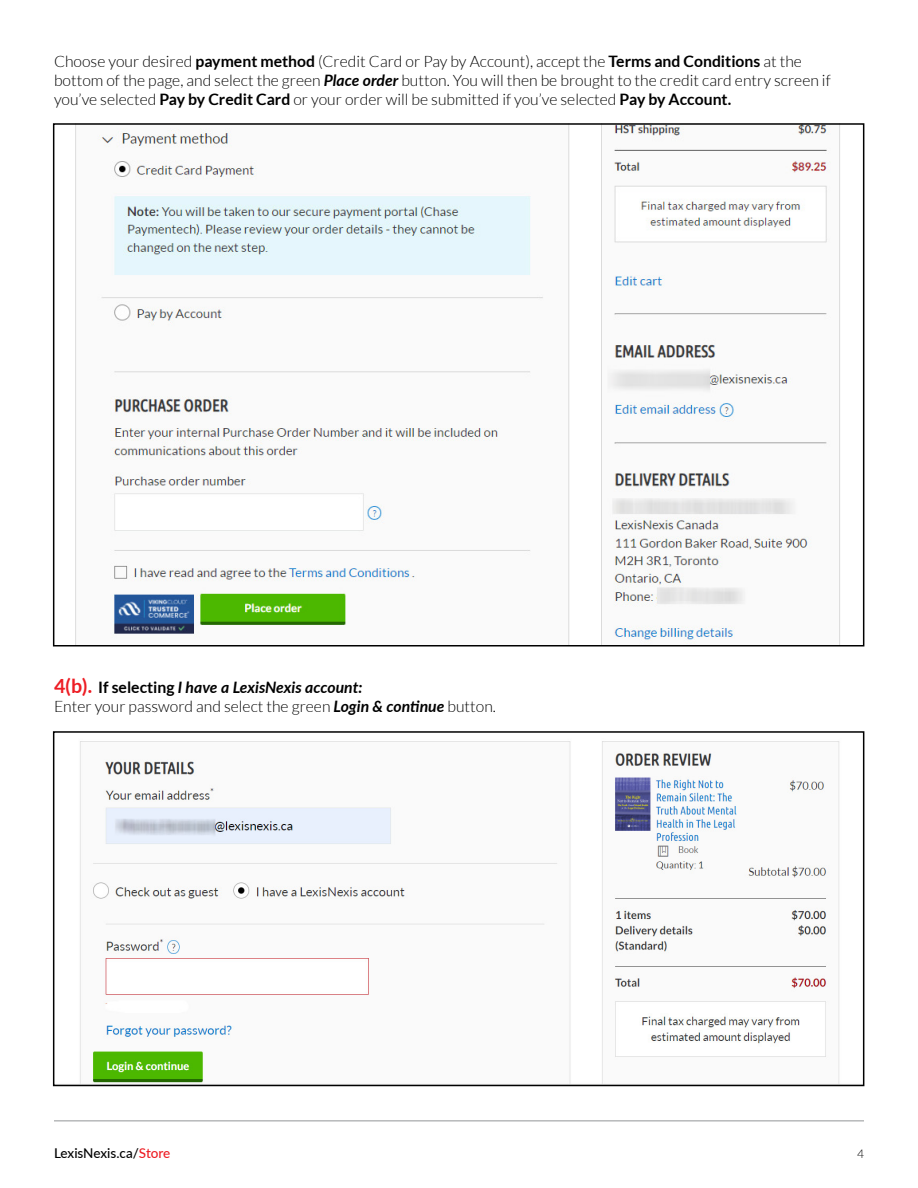
<style>
.page{position:relative;width:918px;height:1188px;background:#fff}
.page>*{position:absolute;margin:0;border:0;box-sizing:border-box;transform-origin:0 0}
.t1{font:300 15.75px/18.9px "Lato";color:#000}
.t2{font:500 13.5px "Lato";letter-spacing:-.005em;color:#000}
.t3{font:300 12px "Lato";color:#000}
.s1{font-weight:700}
.s2{font-weight:700;font-style:italic}
.s3{font-weight:700;font-size:19.5px;color:#ed1d24}
.s4{color:#ed1d24}
</style>
<div class="page">
<hr style="left:54px;top:1120px;width:810px;height:1px;background:#939598">
<img style="left:80px;top:741px;width:760px;height:342px">
<div style="left:53px;top:731px;width:811px;height:355px;border:2px solid #000"></div>
<img style="left:75px;top:126px;width:765px;height:517px">
<p class="t1" style="left:54px;top:52px;width:778px">Choose your desired <span class="s1">payment method</span> (Credit Card or Pay by Account), accept the <span class="s1">Terms and Conditions</span> at the bottom of the page, and select the green <span class="s2">Place order</span> button. You will then be brought to the credit card entry screen if you’ve selected <span class="s1">Pay by Credit Card</span> or your order will be submitted if you’ve selected <span class="s1">Pay by Account.</span></p>
<p class="t1" style="left:54px;top:678px;width:443px"><span class="s3">4(b).</span> <span class="s1">If selecting</span> <span class="s2">I have a LexisNexis account:<br></span>Enter your password and select the green <span class="s2">Login &amp; continue</span> button.</p>
<p class="t2" style="left:54px;top:1144px;width:118px">LexisNexis.ca/<span class="s4">Store</span></p>
<p class="t3" style="left:857px;top:1147px;width:8px">4</p>
</div>
